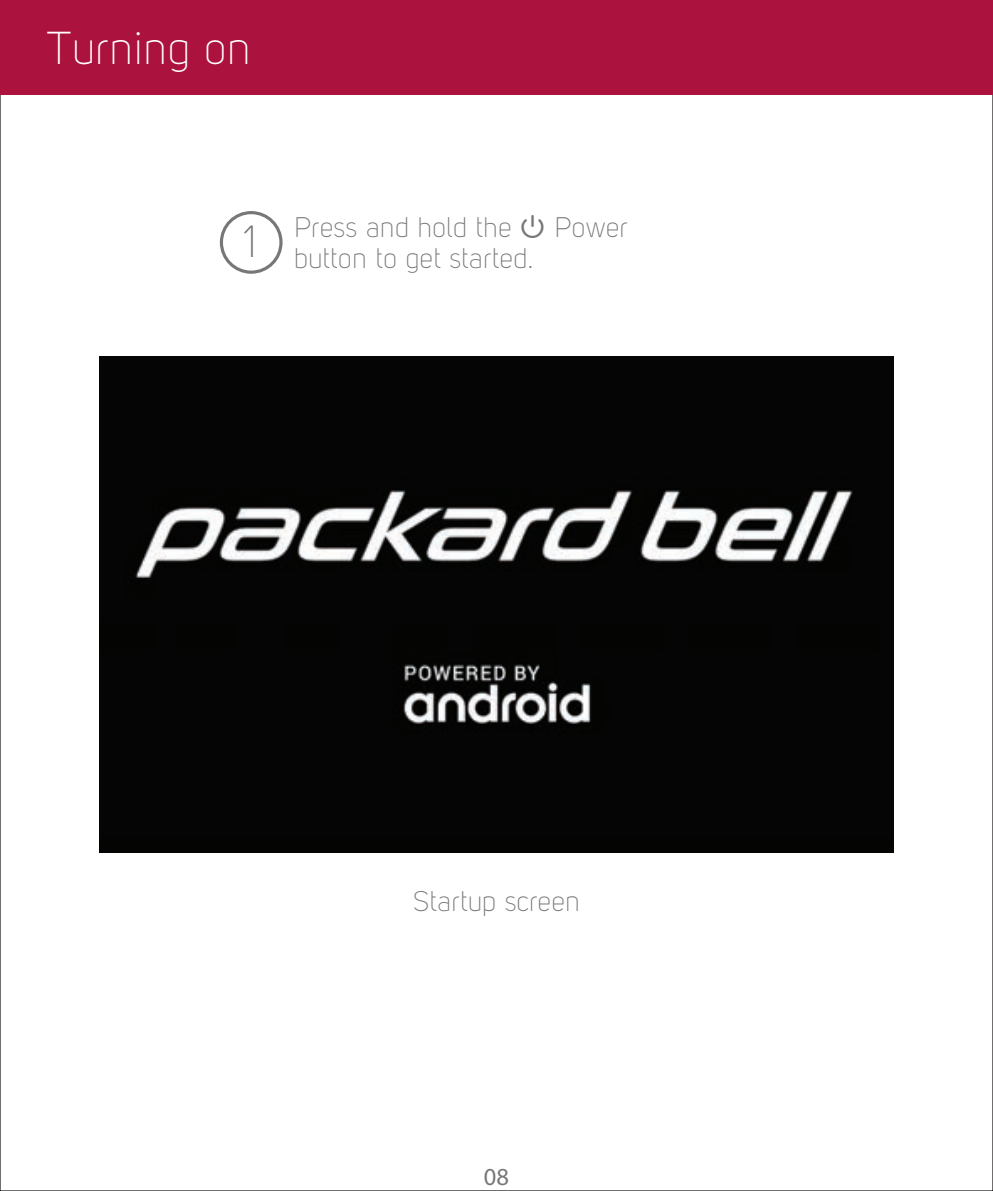
<style>
.page{position:relative;width:993px;height:1191px;background:#fff}
.page>*{position:absolute;margin:0;border:0;box-sizing:border-box;transform-origin:0 0}
.t1{font:45.5px "Uni Sans Light";color:#fff}
.t2{font:44.45px "Uni Sans Light";color:#77777a}
.t3{font:28px "Uni Sans Light";color:#77777a}
.t4{font:24.5px "Myriad Pro";color:#77777a}
</style>
<div class="page">
<div style="left:0;top:0;width:992px;height:94px;background:#ab123d"></div>
<div style="left:220px;top:211px;width:62px;height:63px;border:3px solid #77777a;border-radius:50%"></div>
<img style="left:99px;top:357px;width:794px;height:496px">
<h1 class="t1" style="left:47px;top:23px;width:206px">Turning on</h1>
<h2 class="t2" style="left:243px;top:216px;width:15px">1</h2>
<p class="t3" style="left:294px;top:211px;width:219px">Press and hold the</p>
<p class="t3" style="left:554px;top:211px;width:75px">Power</p>
<p class="t3" style="left:294px;top:243px;width:241px">button to get started.</p>
<p class="t3" style="left:413px;top:885px;width:168px">Startup screen</p>
<p class="t4" style="left:484px;top:1162px;width:27px">08</p>
</div>
